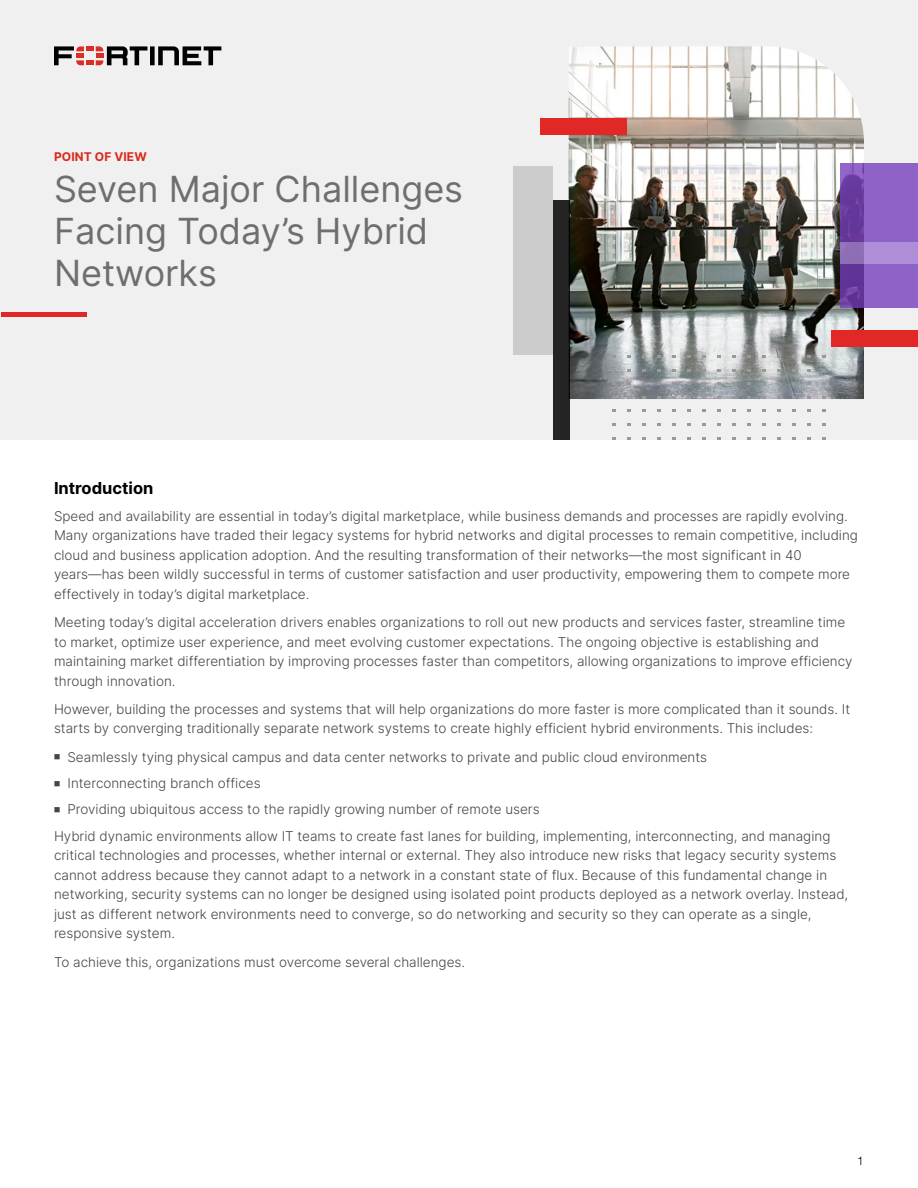
<style>
.page{position:relative;width:918px;height:1188px;background:#fff}
.page>*{position:absolute;margin:0;border:0;box-sizing:border-box;transform-origin:0 0}
.t1{font:36px/42px "Inter V";color:#6d6e71}
.t2{font:700 16.5px "Inter";color:#000}
.t3{font:300 13.5px/19.5px "Inter";color:#464646}
.t4{font:700 12px "Inter";letter-spacing:.01em;color:#da291c}
.t5{font:300 12px "Helvetica Neue LT Pro";color:#000}
</style>
<div class="page">
<div style="left:0;top:0;width:918px;height:440px;background:#f0f0f0"></div>
<svg style="left:54px;top:46px;width:167px;height:19px"></svg>
<div style="left:1px;top:312px;width:86px;height:5px;background:#e12827"></div>
<img style="left:569px;top:46px;width:295px;height:353px">
<div style="left:831px;top:330px;width:87px;height:16px;background:#e12827"></div>
<div style="left:540px;top:118px;width:87px;height:17px;background:#e12827"></div>
<svg style="left:841px;top:163px;width:77px;height:145px;background:#8457bb"></svg>
<div style="left:553px;top:200px;width:16px;height:240px;background:#242424"></div>
<svg style="left:841px;top:243px;width:77px;height:21px;background:#a584cc"></svg>
<div style="left:513px;top:166px;width:40px;height:189px;background:#ccc"></div>
<p class="t4" style="left:54px;top:148px;width:94px">POINT OF VIEW</p>
<h1 class="t1" style="left:54px;top:167px;width:411px">Seven Major Challenges<br>Facing Today’s Hybrid<br>Networks</h1>
<p class="t2" style="left:54px;top:476px;width:101px">Introduction</p>
<p class="t3" style="left:54px;top:506px;width:806px">Speed and availability are essential in today’s digital marketplace, while business demands and processes are rapidly evolving.<br>Many organizations have traded their legacy systems for hybrid networks and digital processes to remain competitive, including cloud and business application adoption. And the resulting transformation of their networks—the most significant in 40 years—has been wildly successful in terms of customer satisfaction and user productivity, empowering them to compete more effectively in today’s digital marketplace.</p>
<p class="t3" style="left:54px;top:612px;width:800px">Meeting today’s digital acceleration drivers enables organizations to roll out new products and services faster, streamline time to market, optimize user experience, and meet evolving customer expectations. The ongoing objective is establishing and maintaining market differentiation by improving processes faster than competitors, allowing organizations to improve efficiency through innovation.</p>
<p class="t3" style="left:54px;top:699px;width:798px">However, building the processes and systems that will help organizations do more faster is more complicated than it sounds. It starts by converging traditionally separate network systems to create highly efficient hybrid environments. This includes:</p>
<p class="t3" style="left:54px;top:747px;width:655px">■ Seamlessly tying physical campus and data center networks to private and public cloud environments</p>
<p class="t3" style="left:54px;top:773px;width:208px">■ Interconnecting branch offices</p>
<p class="t3" style="left:54px;top:796px;width:778px;line-height:26.2px">■ Providing ubiquitous access to the rapidly growing number of remote users<br>Hybrid dynamic environments allow IT teams to create fast lanes for building, implementing, interconnecting, and managing</p>
<p class="t3" style="left:54px;top:845px;width:796px">critical technologies and processes, whether internal or external. They also introduce new risks that legacy security systems cannot address because they cannot adapt to a network in a constant state of flux. Because of this fundamental change in networking, security systems can no longer be designed using isolated point products deployed as a network overlay. Instead, just as different network environments need to converge, so do networking and security so they can operate as a single, responsive system.</p>
<p class="t3" style="left:54px;top:952px;width:413px">To achieve this, organizations must overcome several challenges.</p>
<p class="t5" style="left:857px;top:1154px;width:8px">1</p>
</div>
